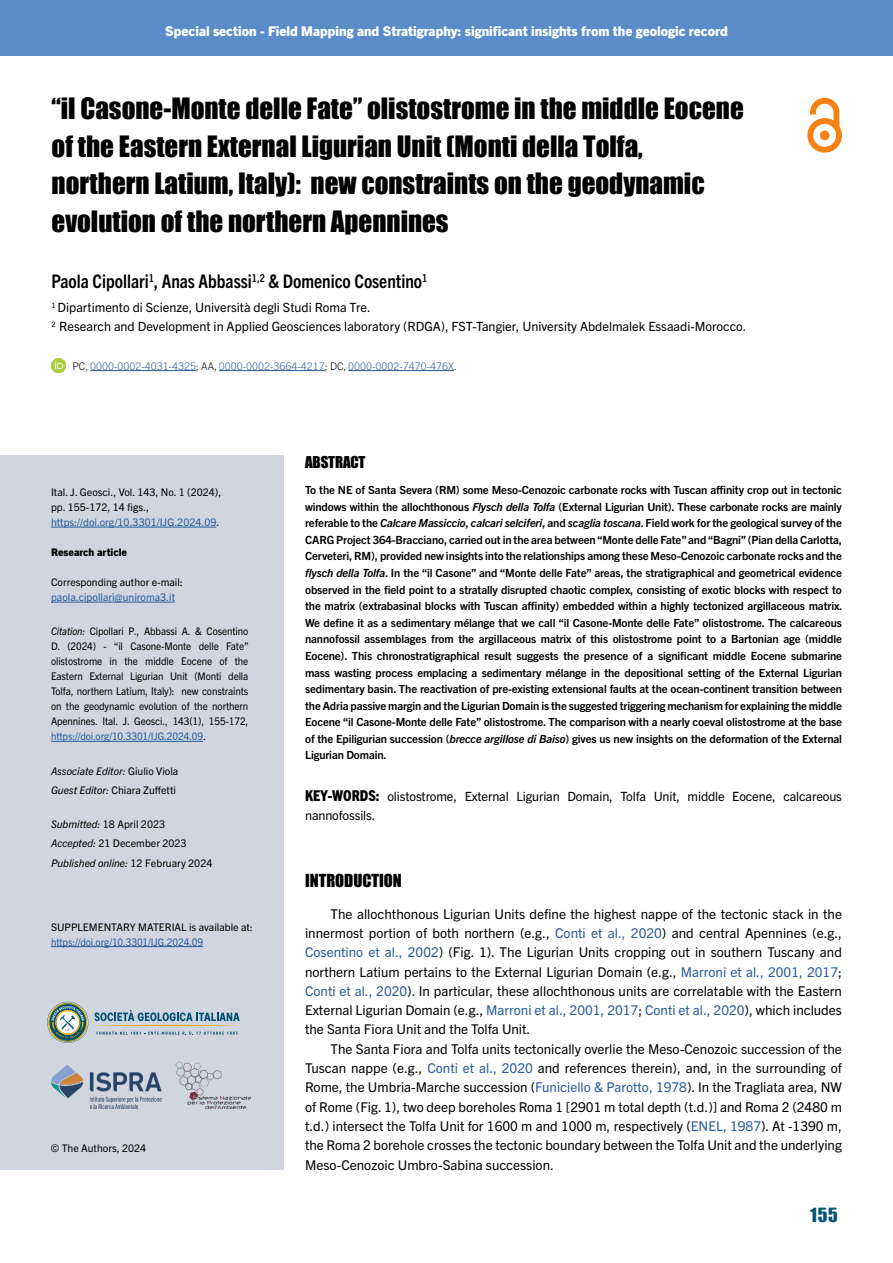
<style>
.page{position:relative;width:893px;height:1263px;background:#fff}
.page>*{position:absolute;margin:0;border:0;box-sizing:border-box;transform-origin:0 0}
.t1{font:27px/37.5px "Impact";color:#000}
.t2{font:700 condensed 18.75px "Trade Gothic Next LT Pro";color:#000}
.t3{font:18px "Impact";color:#075472}
.t4{font:16.5px "Impact";color:#000}
.t5{font:15px "Impact";letter-spacing:-.01em;color:#000}
.t6{font:13.5px/19.4px "Trade Gothic Next LT Pro";color:#000;text-align:justify}
.t7{font:800 13.5px "Trade Gothic Next LT Pro";color:#fff}
.t8{font:12.75px/19.5px "Trade Gothic Next LT Pro";color:#000}
.t9{font:700 11.25px/16.6px "Trade Gothic Next LT Pro";letter-spacing:-.01em;color:#000;text-align:justify}
.t10{font:10.5px/15px "Trade Gothic Next LT Pro";color:#000;text-align:justify;scale:.94 1}
.t11{font:10.5px/15px "Trade Gothic Next LT Pro";color:#000}
.t12{font:300 10.5px "Trade Gothic Next LT Pro";color:#275b9b}
.t13{font:italic 10.5px/19.2px "Trade Gothic Next LT Pro";color:#000}
.t14{font:10.5px "Trade Gothic Next LT Pro";color:#275b9b;scale:.94 1}
.t15{font:10.5px "Trade Gothic Next LT Pro";color:#275b9b}
.t16{font:800 10.5px "Trade Gothic Next LT Pro";color:#000}
.s1{color:#000}
.s2{color:#275b9b}
.s3{font-style:italic}
.s4{font-style:normal}
.s5{font-weight:800;font-stretch:condensed;font-size:15px}
</style>
<div class="page">
<div style="left:0;top:0;width:893px;height:55px;background:#5a8cc9"></div>
<div style="left:0;top:455px;width:284px;height:714px;background:#d0d5df"></div>
<svg style="left:47px;top:1002px;width:41px;height:41px"></svg>
<svg style="left:94px;top:1010px;width:146px;height:25px"></svg>
<img style="left:175px;top:1061px;width:76px;height:47px">
<img style="left:51px;top:1065px;width:111px;height:43px">
<hr style="left:90px;top:370px;width:106px;height:1px;background:#275b9b">
<hr style="left:219px;top:370px;width:106px;height:1px;background:#275b9b">
<hr style="left:348px;top:370px;width:106px;height:1px;background:#275b9b">
<img style="left:52px;top:358px;width:14px;height:15px">
<hr style="left:51px;top:527px;width:165px;height:1px;background:#275b9b">
<hr style="left:51px;top:602px;width:124px;height:1px;background:#275b9b">
<hr style="left:51px;top:741px;width:152px;height:1px;background:#275b9b">
<hr style="left:51px;top:946px;width:152px;height:1px;background:#275b9b">
<svg style="left:807px;top:97px;width:35px;height:56px"></svg>
<div style="left:820px;top:131px;width:10px;height:9px;background:#f58212;border-radius:50%"></div>
<p class="t7" style="left:165px;top:22px;width:564px">Special section - Field Mapping and Stratigraphy: significant insights from the geologic record</p>
<h1 class="t1" style="left:52px;top:89px;width:694px">“il Casone-Monte delle Fate” olistostrome in the middle Eocene of the Eastern External Ligurian Unit (Monti della Tolfa, northern Latium, Italy): new constraints on the geodynamic evolution of the northern Apennines</h1>
<h2 class="t2" style="left:52px;top:269px;width:377px">Paola Cipollari<sup>1</sup>, Anas Abbassi<sup>1,2</sup> &amp; Domenico Cosentino<sup>1</sup></h2>
<p class="t8" style="left:52px;top:297px;width:696px"><sup>1</sup> Dipartimento di Scienze, Università degli Studi Roma Tre.<br><sup>2</sup> Research and Development in Applied Geosciences laboratory (RDGA), FST-Tangier, University Abdelmalek Essaadi-Morocco.</p>
<p class="t12" style="left:73px;top:358px;width:386px"><span class="s1">PC,</span> 0000-0002-4031-4325<span class="s1">; AA,</span> 0000-0002-3664-4217<span class="s1">; DC,</span> 0000-0002-7470-476X<span class="s1">.</span></p>
<p class="t11" style="left:51px;top:484px;width:172px">Ital. J. Geosci., Vol. 143, No. 1 (2024), pp. 155-172, 14 figs., <span class="s2">https://doi.org/10.3301/IJG.2024.09</span>.</p>
<p class="t16" style="left:51px;top:545px;width:77px">Research article</p>
<p class="t11" style="left:51px;top:574px;width:133px">Corresponding author e-mail:</p>
<p class="t15" style="left:51px;top:590px;width:126px">paola.cipollari@uniroma3.it</p>
<p class="t10" style="left:51px;top:623px;width:212px"><span class="s3">Citation:</span> Cipollari P., Abbassi A. &amp; Cosentino D. (2024) - “il Casone-Monte delle Fate” olistostrome in the middle Eocene of the Eastern External Ligurian Unit (Monti della Tolfa, northern Latium, Italy): new constraints on the geodynamic evolution of the northern Apennines. Ital. J. Geosci., 143(1), 155-172, <span class="s2">https://doi.org/10.3301/IJG.2024.09</span>.</p>
<p class="t13" style="left:51px;top:760px;width:129px">Associate Editor: <span class="s4">Giulio Viola<br></span>Guest Editor: <span class="s4">Chiara Zuffetti</span></p>
<p class="t11" style="left:51px;top:814px;width:163px;line-height:19.2px"><span class="s3">Submitted:</span> 18 April 2023<br><span class="s3">Accepted:</span> 21 December 2023<br><span class="s3">Published online:</span> 12 February 2024</p>
<p class="t11" style="left:51px;top:918px;width:203px">SUPPLEMENTARY MATERIAL is available at:</p>
<p class="t14" style="left:51px;top:934px;width:163px">https://doi.org/10.3301/IJG.2024.09</p>
<p class="t11" style="left:51px;top:1140px;width:97px">© The Authors, 2024</p>
<h3 class="t5" style="left:305px;top:450px;width:62px">ABSTRACT</h3>
<p class="t9" style="left:305px;top:481px;width:539px">To the NE of Santa Severa (RM) some Meso-Cenozoic carbonate rocks with Tuscan affinity crop out in tectonic windows within the allochthonous <span class="s3">Flysch della Tolfa</span> (External Ligurian Unit). These carbonate rocks are mainly referable to the <span class="s3">Calcare Massiccio</span>, <span class="s3">calcari selciferi</span>, and <span class="s3">scaglia toscana</span>. Field work for the geological survey of the CARG Project 364-Bracciano, carried out in the area between “Monte delle Fate” and “Bagni” (Pian della Carlotta, Cerveteri, RM), provided new insights into the relationships among these Meso-Cenozoic carbonate rocks and the <span class="s3">flysch della Tolfa</span>. In the “il Casone” and “Monte delle Fate” areas, the stratigraphical and geometrical evidence observed in the field point to a stratally disrupted chaotic complex, consisting of exotic blocks with respect to the matrix (extrabasinal blocks with Tuscan affinity) embedded within a highly tectonized argillaceous matrix.<br>We define it as a sedimentary mélange that we call “il Casone-Monte delle Fate” olistostrome. The calcareous nannofossil assemblages from the argillaceous matrix of this olistostrome point to a Bartonian age (middle Eocene). This chronostratigraphical result suggests the presence of a significant middle Eocene submarine mass wasting process emplacing a sedimentary mélange in the depositional setting of the External Ligurian sedimentary basin. The reactivation of pre-existing extensional faults at the ocean-continent transition between the Adria passive margin and the Ligurian Domain is the suggested triggering mechanism for explaining the middle Eocene “il Casone-Monte delle Fate” olistostrome. The comparison with a nearly coeval olistostrome at the base of the Epiligurian succession (<span class="s3">brecce argillose di Baiso</span>) gives us new insights on the deformation of the External Ligurian Domain.</p>
<p class="t8" style="left:305px;top:786px;width:538px;line-height:18.9px"><span class="s5">KEY-WORDS:</span> olistostrome, External Ligurian Domain, Tolfa Unit, middle Eocene, calcareous nannofossils.</p>
<h3 class="t4" style="left:305px;top:867px;width:98px">INTRODUCTION</h3>
<p class="t6" style="left:305px;top:903px;width:538px;text-indent:26px">The allochthonous Ligurian Units define the highest nappe of the tectonic stack in the innermost portion of both northern (e.g., <span class="s2">Conti et al., 2020</span>) and central Apennines (e.g., <span class="s2">Cosentino et al., 2002</span>) (Fig. 1). The Ligurian Units cropping out in southern Tuscany and northern Latium pertains to the External Ligurian Domain (e.g., <span class="s2">Marroni et al., 2001, 2017</span>; <span class="s2">Conti et al., 2020</span>). In particular, these allochthonous units are correlatable with the Eastern External Ligurian Domain (e.g., <span class="s2">Marroni et al., 2001, 2017</span>; <span class="s2">Conti et al., 2020</span>), which includes the Santa Fiora Unit and the Tolfa Unit.</p>
<p class="t6" style="left:305px;top:1038px;width:538px;text-indent:26px">The Santa Fiora and Tolfa units tectonically overlie the Meso-Cenozoic succession of the Tuscan nappe (e.g., <span class="s2">Conti et al., 2020</span> and references therein), and, in the surrounding of Rome, the Umbria-Marche succession (<span class="s2">Funiciello &amp; Parotto, 1978</span>). In the Tragliata area, NW of Rome (Fig. 1), two deep boreholes Roma 1 [2901 m total depth (t.d.)] and Roma 2 (2480 m t.d.) intersect the Tolfa Unit for 1600 m and 1000 m, respectively (<span class="s2">ENEL, 1987</span>). At -1390 m, the Roma 2 borehole crosses the tectonic boundary between the Tolfa Unit and the underlying Meso-Cenozoic Umbro-Sabina succession.</p>
<h3 class="t3" style="left:810px;top:1201px;width:29px">155</h3>
</div>
